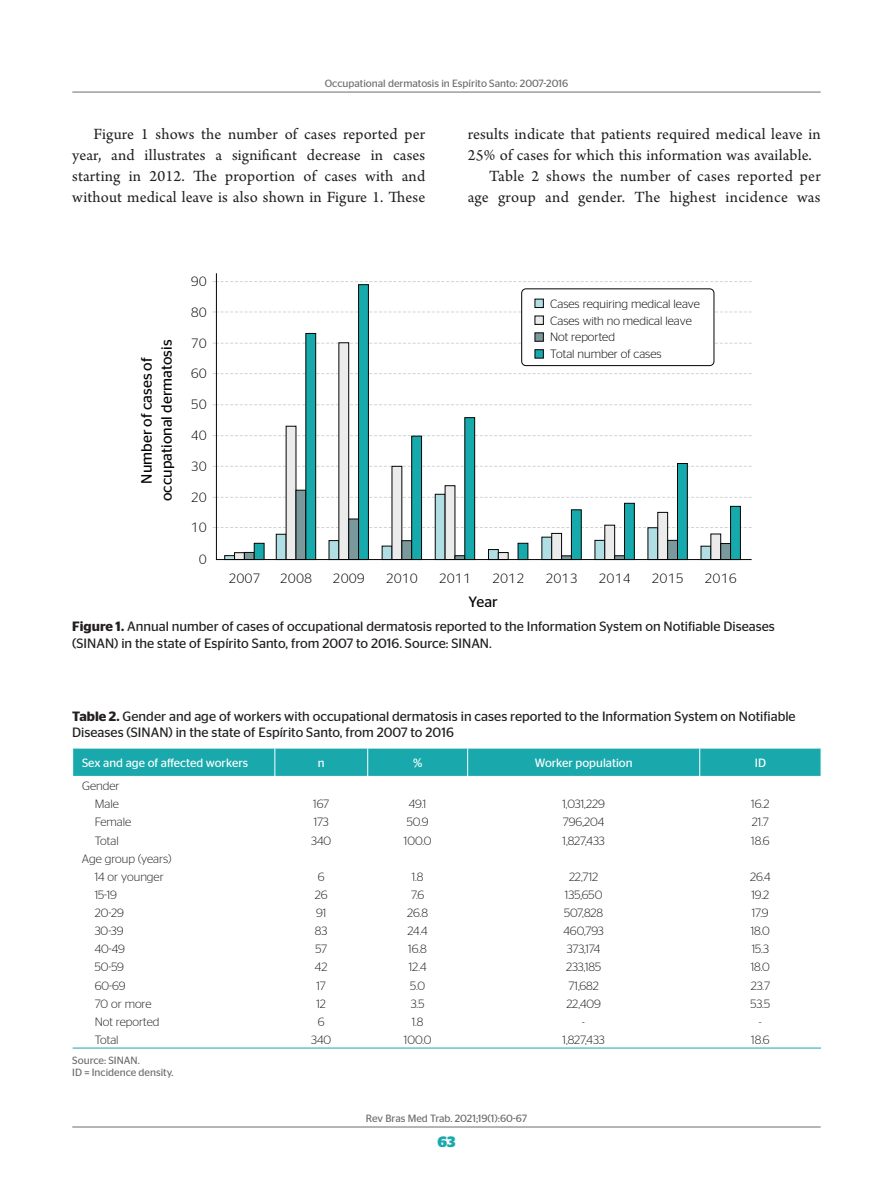
<style>
.page{position:relative;width:893px;height:1191px;background:#fff}
.page>*{position:absolute;margin:0;border:0;box-sizing:border-box;transform-origin:0 0}
.t1{font:16.5px/21px "Arno Pro";letter-spacing:.01em;color:#231f20;text-align:justify}
.t2{font:15px/20px "Stag Sans";color:#040503;text-align:center}
.t3{font:700 15px "Stag Sans";color:#19a9ac}
.t4{font:13.5px/16.2px "Stag Sans";color:#231f20}
.t5{font:300 13.5px "Stag Sans";color:#040503}
.t6{font:300 12px/18.1px "Stag Sans";color:#231f20;text-align:right}
.t7{font:300 12px/16.6px "Stag Sans";color:#040503}
.t8{font:12px "Stag Sans";color:#fff}
.t9{font:10.5px/12.6px "Stag Sans";color:#6c6d70}
.s1{font-weight:600}
</style>
<div class="page">
<hr style="left:72px;top:1126px;width:749px;height:1px;background:#6c6d70">
<hr style="left:72px;top:92px;width:749px;height:1px;background:#6c6d70">
<svg style="left:216px;top:273px;width:536px;height:287px"></svg>
<svg style="left:72px;top:748px;width:749px;height:28px;background:#20abae"></svg>
<hr style="left:73px;top:1047px;width:202px;height:1px;background:#19a9ac">
<hr style="left:275px;top:1047px;width:93px;height:1px;background:#19a9ac">
<hr style="left:368px;top:1047px;width:100px;height:1px;background:#19a9ac">
<hr style="left:468px;top:1047px;width:232px;height:1px;background:#19a9ac">
<hr style="left:700px;top:1047px;width:121px;height:1px;background:#19a9ac">
<p class="t9" style="left:325px;top:77px;width:245px">Occupational dermatosis in Espírito Santo: 2007-2016</p>
<p class="t1" style="left:72px;top:124px;width:354px;text-indent:21px">Figure 1 shows the number of cases reported per year, and illustrates a significant decrease in cases starting in 2012. The proportion of cases with and without medical leave is also shown in Figure 1. These</p>
<p class="t1" style="left:468px;top:124px;width:354px">results indicate that patients required medical leave in</p>
<p class="t1" style="left:468px;top:145px;width:346px">25% of cases for which this information was available.</p>
<p class="t1" style="left:489px;top:166px;width:333px">Table 2 shows the number of cases reported per</p>
<p class="t1" style="left:468px;top:187px;width:354px">age group and gender. The highest incidence was</p>
<p class="t2" style="left:138px;top:501px;width:163px;rotate:-90deg">Number of cases of occupational dermatosis</p>
<p class="t5" style="left:191px;top:273px;width:18px">90</p>
<p class="t5" style="left:191px;top:303px;width:18px">80</p>
<p class="t5" style="left:191px;top:334px;width:18px">70</p>
<p class="t5" style="left:191px;top:365px;width:18px">60</p>
<p class="t5" style="left:191px;top:396px;width:18px">50</p>
<p class="t5" style="left:191px;top:427px;width:18px">40</p>
<p class="t5" style="left:191px;top:457px;width:18px">30</p>
<p class="t5" style="left:191px;top:488px;width:18px">20</p>
<p class="t5" style="left:191px;top:519px;width:18px">10</p>
<p class="t5" style="left:199px;top:550px;width:10px">0</p>
<p class="t7" style="left:550px;top:297px;width:151px">Cases requiring medical leave<br>Cases with no medical leave<br>Not reported<br>Total number of cases</p>
<p class="t5" style="left:228px;top:569px;width:34px">2007</p>
<p class="t5" style="left:280px;top:569px;width:34px">2008</p>
<p class="t5" style="left:333px;top:569px;width:34px">2009</p>
<p class="t5" style="left:386px;top:569px;width:34px">2010</p>
<p class="t5" style="left:439px;top:569px;width:34px">2011</p>
<p class="t5" style="left:492px;top:569px;width:34px">2012</p>
<p class="t5" style="left:545px;top:569px;width:34px">2013</p>
<p class="t5" style="left:598px;top:569px;width:34px">2014</p>
<p class="t5" style="left:651px;top:569px;width:34px">2015</p>
<p class="t5" style="left:704px;top:569px;width:34px">2016</p>
<p class="t2" style="left:468px;top:593px;width:31px">Year</p>
<p class="t4" style="left:72px;top:618px;width:704px"><span class="s1">Figure 1.</span> Annual number of cases of occupational dermatosis reported to the Information System on Notifiable Diseases (SINAN) in the state of Espírito Santo, from 2007 to 2016. Source: SINAN.</p>
<p class="t4" style="left:72px;top:708px;width:725px"><span class="s1">Table 2.</span> Gender and age of workers with occupational dermatosis in cases reported to the Information System on Notifiable<br>Diseases (SINAN) in the state of Espírito Santo, from 2007 to 2016</p>
<p class="t8" style="left:82px;top:756px;width:168px">Sex and age of affected workers</p>
<p class="t8" style="left:318px;top:756px;width:8px">n</p>
<p class="t8" style="left:413px;top:756px;width:11px">%</p>
<p class="t8" style="left:535px;top:756px;width:99px">Worker population</p>
<p class="t8" style="left:755px;top:756px;width:13px">ID</p>
<p class="t6" style="left:82px;top:777px;width:39px">Gender<br>Male</p>
<p class="t6" style="left:313px;top:795px;width:17px">167</p>
<p class="t6" style="left:409px;top:795px;width:19px">49.1</p>
<p class="t6" style="left:562px;top:795px;width:44px">1,031,229</p>
<p class="t6" style="left:751px;top:795px;width:20px">16.2</p>
<p class="t6" style="left:95px;top:813px;width:38px">Female</p>
<p class="t6" style="left:314px;top:813px;width:17px">173</p>
<p class="t6" style="left:407px;top:813px;width:23px">50.9</p>
<p class="t6" style="left:563px;top:813px;width:43px">796,204</p>
<p class="t6" style="left:752px;top:813px;width:18px">21.7</p>
<p class="t6" style="left:95px;top:831px;width:25px">Total</p>
<p class="t6" style="left:311px;top:831px;width:22px">340</p>
<p class="t6" style="left:404px;top:831px;width:29px">100.0</p>
<p class="t6" style="left:562px;top:831px;width:44px">1,827,433</p>
<p class="t6" style="left:751px;top:831px;width:20px">18.6</p>
<p class="t6" style="left:82px;top:849px;width:91px;text-align:center">Age group (years)<br>14 or younger</p>
<p class="t6" style="left:318px;top:867px;width:8px">6</p>
<p class="t6" style="left:412px;top:867px;width:13px">1.8</p>
<p class="t6" style="left:569px;top:867px;width:31px">22,712</p>
<p class="t6" style="left:750px;top:867px;width:22px">26.4</p>
<p class="t6" style="left:95px;top:885px;width:24px">15-19</p>
<p class="t6" style="left:315px;top:885px;width:14px">26</p>
<p class="t6" style="left:411px;top:885px;width:15px">7.6</p>
<p class="t6" style="left:565px;top:885px;width:39px">135,650</p>
<p class="t6" style="left:751px;top:885px;width:19px">19.2</p>
<p class="t6" style="left:95px;top:903px;width:31px">20-29</p>
<p class="t6" style="left:316px;top:903px;width:12px">91</p>
<p class="t6" style="left:407px;top:903px;width:23px">26.8</p>
<p class="t6" style="left:564px;top:903px;width:41px">507,828</p>
<p class="t6" style="left:752px;top:903px;width:18px">17.9</p>
<p class="t6" style="left:95px;top:921px;width:30px">30-39</p>
<p class="t6" style="left:315px;top:921px;width:14px">83</p>
<p class="t6" style="left:408px;top:921px;width:22px">24.4</p>
<p class="t6" style="left:563px;top:921px;width:42px">460,793</p>
<p class="t6" style="left:751px;top:921px;width:21px">18.0</p>
<p class="t6" style="left:95px;top:940px;width:32px">40-49</p>
<p class="t6" style="left:315px;top:940px;width:13px">57</p>
<p class="t6" style="left:408px;top:940px;width:20px">16.8</p>
<p class="t6" style="left:567px;top:940px;width:35px">373,174</p>
<p class="t6" style="left:752px;top:940px;width:19px">15.3</p>
<p class="t6" style="left:95px;top:958px;width:31px">50-59</p>
<p class="t6" style="left:315px;top:958px;width:14px">42</p>
<p class="t6" style="left:409px;top:958px;width:19px">12.4</p>
<p class="t6" style="left:566px;top:958px;width:37px">233,185</p>
<p class="t6" style="left:751px;top:958px;width:21px">18.0</p>
<p class="t6" style="left:95px;top:976px;width:32px">60-69</p>
<p class="t6" style="left:317px;top:976px;width:11px">17</p>
<p class="t6" style="left:410px;top:976px;width:16px">5.0</p>
<p class="t6" style="left:568px;top:976px;width:32px">71,682</p>
<p class="t6" style="left:751px;top:976px;width:21px">23.7</p>
<p class="t6" style="left:95px;top:994px;width:58px">70 or more</p>
<p class="t6" style="left:316px;top:994px;width:11px">12</p>
<p class="t6" style="left:411px;top:994px;width:15px">3.5</p>
<p class="t6" style="left:566px;top:994px;width:36px">22,409</p>
<p class="t6" style="left:750px;top:994px;width:21px">53.5</p>
<p class="t6" style="left:95px;top:1012px;width:66px">Not reported</p>
<p class="t6" style="left:318px;top:1012px;width:8px">6</p>
<p class="t6" style="left:412px;top:1012px;width:13px">1.8</p>
<p class="t6" style="left:582px;top:1012px;width:4px">-</p>
<p class="t6" style="left:759px;top:1012px;width:4px">-</p>
<p class="t6" style="left:95px;top:1030px;width:25px">Total</p>
<p class="t6" style="left:311px;top:1030px;width:22px">340</p>
<p class="t6" style="left:404px;top:1030px;width:29px">100.0</p>
<p class="t6" style="left:562px;top:1030px;width:44px">1,827,433</p>
<p class="t6" style="left:751px;top:1030px;width:20px">18.6</p>
<p class="t9" style="left:72px;top:1053px;width:103px">Source: SINAN.<br>ID = Incidence density.</p>
<p class="t9" style="left:366px;top:1111px;width:163px">Rev Bras Med Trab. 2021;19(1):60-67</p>
<p class="t3" style="left:437px;top:1133px;width:20px">63</p>
</div>
